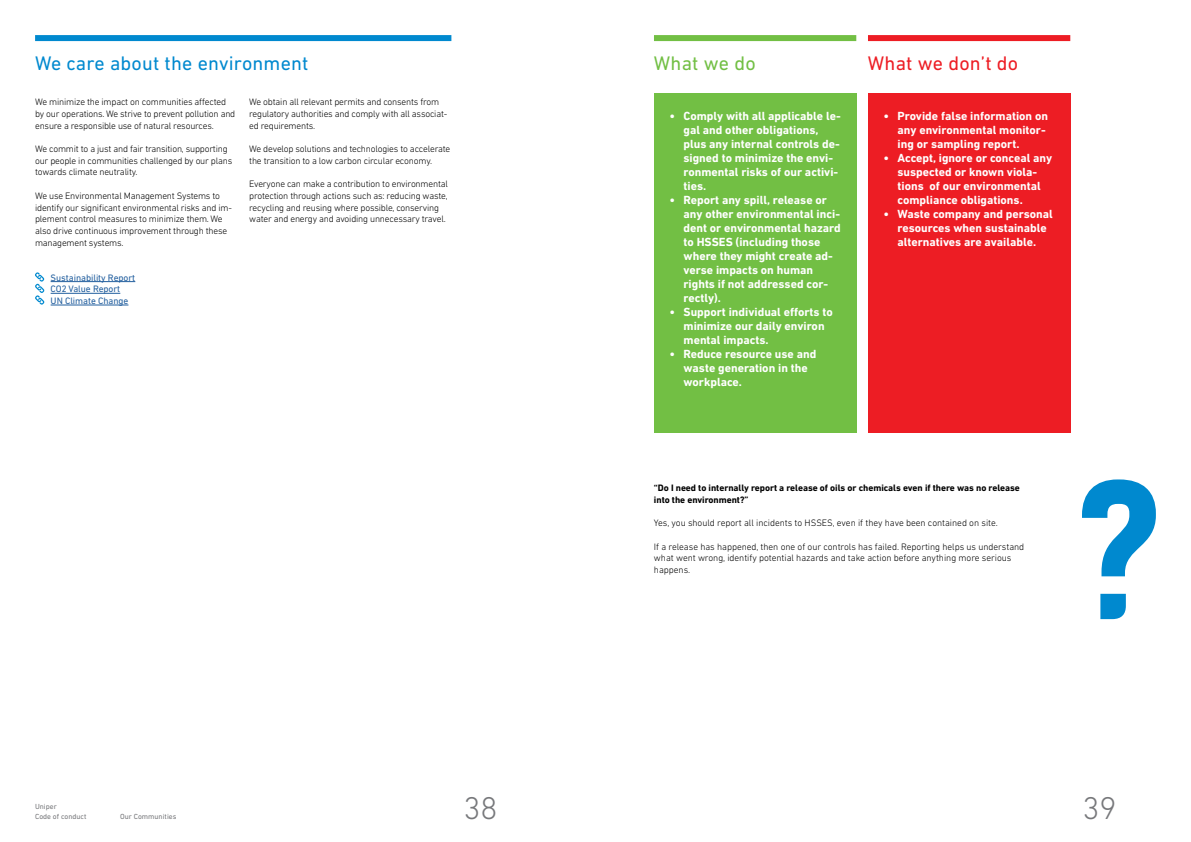
<style>
.page{position:relative;width:1191px;height:842px;background:#fff}
.page>*{position:absolute;margin:0;border:0;box-sizing:border-box;transform-origin:0 0}
.t1{font:300 32px "DIN Next LT Pro";color:#77787b}
.t2{font:20px "DIN Next LT Pro";letter-spacing:.01em;color:#0089cf}
.t3{font:20px "DIN Next LT Pro";letter-spacing:.01em;color:#ed1d24}
.t4{font:20px "DIN Next LT Pro";letter-spacing:.01em;color:#72bf44}
.t5{font:700 12px/14px "DIN Next LT Pro";color:#fff}
.t6{font:300 9.5px/11.7px "DIN Next LT Pro";letter-spacing:-.02em;color:#000}
.t7{font:700 9.5px/11.7px "DIN Next LT Pro";letter-spacing:-.005em;color:#000}
.t8{font:9.5px/11.7px "DIN Next LT Pro";letter-spacing:-.005em;color:#215e9e}
.t9{font:7.5px/9.5px "DIN Next LT Pro";color:#77787b}
</style>
<div class="page">
<div style="left:35px;top:35px;width:416px;height:6px;background:#0089cf"></div>
<svg style="left:1082px;top:479px;width:73px;height:140px"></svg>
<div style="left:868px;top:35px;width:202px;height:6px;background:#ed1d24"></div>
<div style="left:654px;top:35px;width:202px;height:6px;background:#72bf44"></div>
<div style="left:654px;top:94px;width:202px;height:339px;background:#72bf44"></div>
<div style="left:868px;top:94px;width:202px;height:339px;background:#ed1d24"></div>
<hr style="left:51px;top:281px;width:84px;height:1px;background:#215e9e">
<hr style="left:51px;top:293px;width:69px;height:1px;background:#215e9e">
<hr style="left:51px;top:305px;width:77px;height:1px;background:#215e9e">
<svg style="left:35px;top:272px;width:9px;height:33px"></svg>
<h2 class="t2" style="left:35px;top:52px;width:275px">We care about the environment</h2>
<p class="t6" style="left:35px;top:96px;width:202px">We minimize the impact on communities affected by our operations. We strive to prevent pollution and ensure a responsible use of natural resources.</p>
<p class="t6" style="left:35px;top:143px;width:199px">We commit to a just and fair transition, supporting our people in communities challenged by our plans towards climate neutrality.</p>
<p class="t6" style="left:35px;top:190px;width:198px">We use Environmental Management Systems to identify our significant environmental risks and im&shy;plement control measures to minimize them. We also drive continuous improvement through these management systems.</p>
<p class="t8" style="left:51px;top:271px;width:86px">Sustainability Report<br>CO2 Value Report<br>UN Climate Change</p>
<p class="t6" style="left:249px;top:96px;width:199px">We obtain all relevant permits and consents from regulatory authorities and comply with all associat&shy;ed requirements.</p>
<p class="t6" style="left:249px;top:143px;width:202px">We develop solutions and technologies to accelerate the transition to a low carbon circular economy.</p>
<p class="t6" style="left:249px;top:178px;width:200px">Everyone can make a contribution to environmental protection through actions such as: reducing waste, recycling and reusing where possible, conserving water and energy and avoiding unnecessary travel.</p>
<h2 class="t4" style="left:654px;top:52px;width:103px">What we do</h2>
<h2 class="t3" style="left:868px;top:52px;width:152px">What we don’t do</h2>
<p class="t5" style="left:683px;top:109px;width:159px;text-indent:-14px">• Comply with all applicable le&shy;gal and other obligations, plus any internal controls de&shy;signed to minimize the envi&shy;ronmental risks of our activi&shy;ties.</p>
<p class="t5" style="left:683px;top:193px;width:159px;text-indent:-14px">• Report any spill, release or any other environmental inci&shy;dent or environmental hazard to HSSES (including those where they might create ad&shy;verse impacts on human rights if not addressed cor&shy;rectly).</p>
<p class="t5" style="left:683px;top:305px;width:151px;text-indent:-14px">• Support individual efforts to minimize our daily environ mental impacts.</p>
<p class="t5" style="left:683px;top:347px;width:134px;text-indent:-14px">• Reduce resource use and waste generation in the workplace.</p>
<p class="t5" style="left:897px;top:109px;width:152px;text-indent:-14px">• Provide false information on any environmental monitor&shy;ing or sampling report.</p>
<p class="t5" style="left:897px;top:151px;width:156px;text-indent:-14px">• Accept, ignore or conceal any suspected or known viola&shy;tions of our environmental compliance obligations.</p>
<p class="t5" style="left:897px;top:207px;width:157px;text-indent:-14px">• Waste company and personal resources when sustainable alternatives are available.</p>
<p class="t7" style="left:654px;top:482px;width:367px">“Do I need to internally report a release of oils or chemicals even if there was no release into the environment?”</p>
<p class="t6" style="left:654px;top:517px;width:345px">Yes, you should report all incidents to HSSES, even if they have been contained on site.</p>
<p class="t6" style="left:654px;top:540px;width:372px">If a release has happened, then one of our controls has failed. Reporting helps us understand what went wrong, identify potential hazards and take action before anything more serious happens.</p>
<p class="t9" style="left:35px;top:802px;width:53px">Uniper<br>Code of conduct</p>
<p class="t9" style="left:120px;top:811px;width:58px">Our Communities</p>
<h1 class="t1" style="left:463px;top:789px;width:36px">38</h1>
<h1 class="t1" style="left:1082px;top:789px;width:36px">39</h1>
</div>
